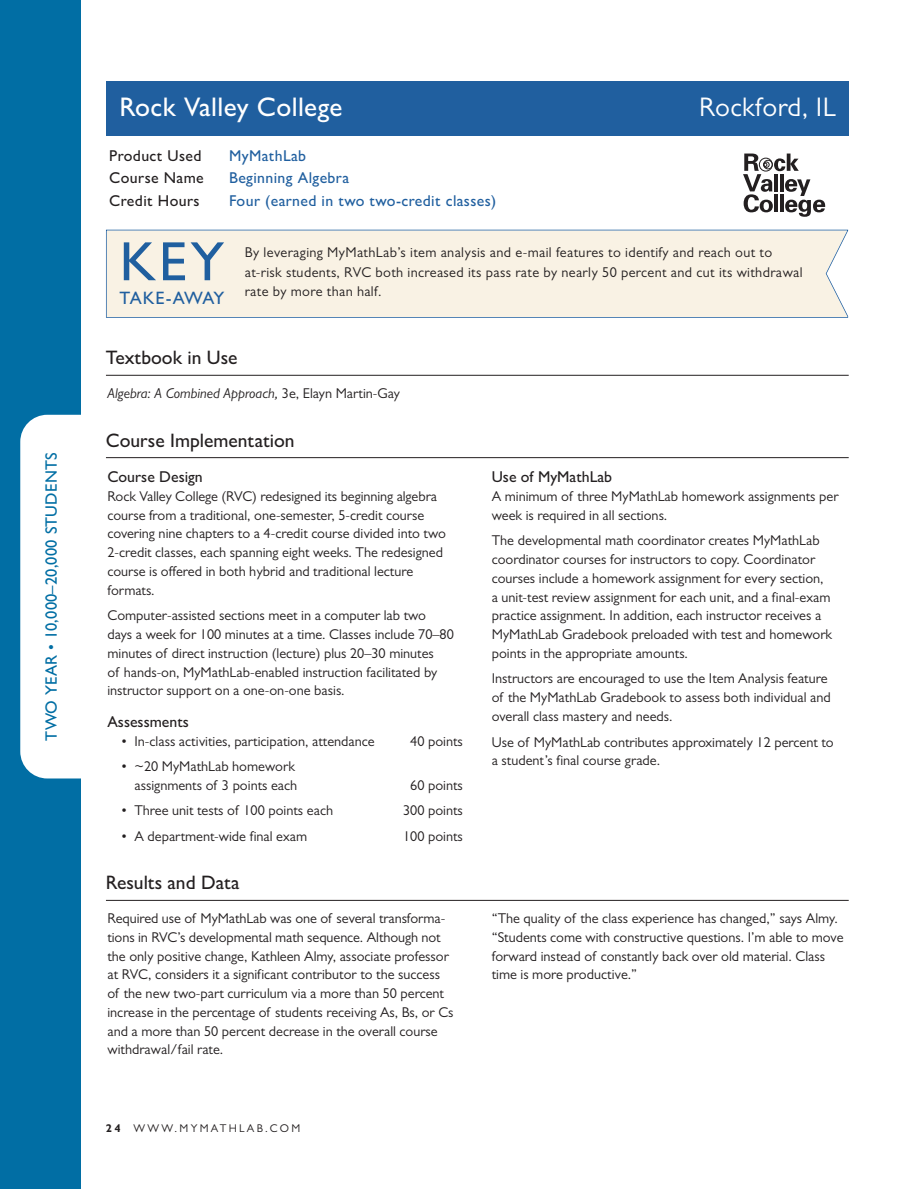
<style>
.page{position:relative;width:919px;height:1189px;background:#fff}
.page>*{position:absolute;margin:0;border:0;box-sizing:border-box;transform-origin:0 0}
.t1{font:500 55.5px "Gill Sans MT Pro";color:#205f9f}
.t2{font:500 27px "Gill Sans MT Pro";letter-spacing:.015em;color:#fff}
.t3{font:27px "Gill Sans MT Pro";letter-spacing:.015em;color:#fff}
.t4{font:500 19.5px "Gill Sans MT Pro";color:#231f20}
.t5{font:500 18px "Gill Sans MT Pro";letter-spacing:-.025em;color:#205f9f}
.t6{font:500 16.5px "Gill Sans MT Pro";letter-spacing:.01em;color:#016ea4}
.t7{font:500 15.75px "Gill Sans MT Pro";letter-spacing:.025em;color:#205f9f}
.t8{font:500 15.75px "Gill Sans MT Pro";color:#231f20}
.t9{font:500 15.75px "Gill Sans MT Pro";letter-spacing:.025em;color:#231f20}
.t10{font:14.25px/18.8px "Gill Sans MT Pro";color:#231f20}
.t11{font:14.25px/19.5px "Gill Sans MT Pro";letter-spacing:.025em;color:#231f20}
.t12{font:italic 14.25px "Gill Sans MT Pro";color:#231f20}
.t13{font:11.25px "Gill Sans MT Pro";letter-spacing:.2em;color:#231f20}
.s1{font-style:normal}
.s2{font-weight:700}
</style>
<div class="page">
<div style="left:106px;top:230px;width:741px;height:88px;background:#f9f2e4"></div>
<div style="left:0;top:0;width:81px;height:1188px;background:#016ea4"></div>
<div style="left:20px;top:414px;width:95px;height:364px;background:#fff;border-radius:27px"></div>
<hr style="left:106px;top:457px;width:742px;height:1px;background:#231f20">
<hr style="left:106px;top:899px;width:742px;height:1px;background:#231f20">
<div style="left:106px;top:81px;width:742px;height:54px;background:#205f9f"></div>
<svg style="left:743px;top:153px;width:81px;height:64px"></svg>
<hr style="left:106px;top:375px;width:742px;height:1px;background:#231f20">
<p class="t6" style="left:45px;top:740px;width:289px;rotate:-90deg">TWO YEAR • 10,000–20,000 STUDENTS</p>
<h2 class="t2" style="left:119px;top:98px;width:224px">Rock Valley College</h2>
<h2 class="t3" style="left:698px;top:98px;width:138px">Rockford, IL</h2>
<p class="t9" style="left:109px;top:150px;width:94px">Product Used</p>
<p class="t7" style="left:229px;top:150px;width:79px">MyMathLab</p>
<p class="t9" style="left:109px;top:173px;width:96px">Course Name</p>
<p class="t7" style="left:229px;top:173px;width:121px">Beginning Algebra</p>
<p class="t9" style="left:109px;top:195px;width:92px">Credit Hours</p>
<p class="t7" style="left:229px;top:195px;width:269px">Four (earned in two two-credit classes)</p>
<h1 class="t1" style="left:120px;top:242px;width:106px">KEY</h1>
<p class="t5" style="left:120px;top:291px;width:106px">TAKE-AWAY</p>
<p class="t11" style="left:245px;top:244px;width:559px">By leveraging MyMathLab’s item analysis and e-mail features to identify and reach out to at-risk students, RVC both increased its pass rate by nearly 50 percent and cut its withdrawal</p>
<p class="t11" style="left:245px;top:283px;width:138px">rate by more than half.</p>
<h3 class="t4" style="left:106px;top:351px;width:133px">Textbook in Use</h3>
<p class="t12" style="left:107px;top:388px;width:294px">Algebra: A Combined Approach, <span class="s1">3e, Elayn Martin-Gay</span></p>
<h3 class="t4" style="left:106px;top:433px;width:190px">Course Implementation</h3>
<p class="t8" style="left:107px;top:471px;width:97px">Course Design</p>
<p class="t10" style="left:107px;top:488px;width:340px">Rock Valley College (RVC) redesigned its beginning algebra course from a traditional, one-semester, 5-credit course covering nine chapters to a 4-credit course divided into two 2-credit classes, each spanning eight weeks. The redesigned course is offered in both hybrid and traditional lecture formats.</p>
<p class="t10" style="left:107px;top:607px;width:348px">Computer-assisted sections meet in a computer lab two days a week for 100 minutes at a time. Classes include 70–80 minutes of direct instruction (lecture) plus 20–30 minutes<br>of hands-on, MyMathLab-enabled instruction facilitated by instructor support on a one-on-one basis.</p>
<p class="t8" style="left:107px;top:715px;width:83px">Assessments</p>
<p class="t10" style="left:121px;top:732px;width:255px">• In-class activities, participation, attendance</p>
<p class="t10" style="left:410px;top:732px;width:54px">40 points</p>
<p class="t10" style="left:121px;top:758px;width:177px;text-align:right">• ~20 MyMathLab homework assignments of 3 points each</p>
<p class="t10" style="left:410px;top:777px;width:54px">60 points</p>
<p class="t10" style="left:121px;top:802px;width:213px">• Three unit tests of 100 points each</p>
<p class="t10" style="left:403px;top:802px;width:61px">300 points</p>
<p class="t10" style="left:121px;top:828px;width:187px">• A department-wide final exam</p>
<p class="t10" style="left:403px;top:828px;width:61px">100 points</p>
<h3 class="t4" style="left:106px;top:875px;width:135px">Results and Data</h3>
<p class="t8" style="left:491px;top:471px;width:122px">Use of MyMathLab</p>
<p class="t10" style="left:491px;top:488px;width:348px">A minimum of three MyMathLab homework assignments per week is required in all sections.</p>
<p class="t10" style="left:491px;top:532px;width:342px">The developmental math coordinator creates MyMathLab coordinator courses for instructors to copy. Coordinator courses include a homework assignment for every section, a unit-test review assignment for each unit, and a final-exam practice assignment. In addition, each instructor receives a MyMathLab Gradebook preloaded with test and homework points in the appropriate amounts.</p>
<p class="t10" style="left:491px;top:670px;width:340px">Instructors are encouraged to use the Item Analysis feature of the MyMathLab Gradebook to assess both individual and overall class mastery and needs.</p>
<p class="t10" style="left:491px;top:733px;width:343px">Use of MyMathLab contributes approximately 12 percent to a student’s final course grade.</p>
<p class="t10" style="left:107px;top:910px;width:347px">Required use of MyMathLab was one of several transforma&shy;tions in RVC’s developmental math sequence. Although not the only positive change, Kathleen Almy, associate professor at RVC, considers it a significant contributor to the success of the new two-part curriculum via a more than 50 percent increase in the percentage of students receiving As, Bs, or Cs and a more than 50 percent decrease in the overall course withdrawal/fail rate.</p>
<p class="t10" style="left:491px;top:910px;width:353px">“The quality of the class experience has changed,” says Almy. “Students come with constructive questions. I’m able to move forward instead of constantly back over old material. Class time is more productive.”</p>
<p class="t13" style="left:106px;top:1123px;width:196px"><span class="s2">24</span> WWW.MYMATHLAB.COM</p>
</div>
